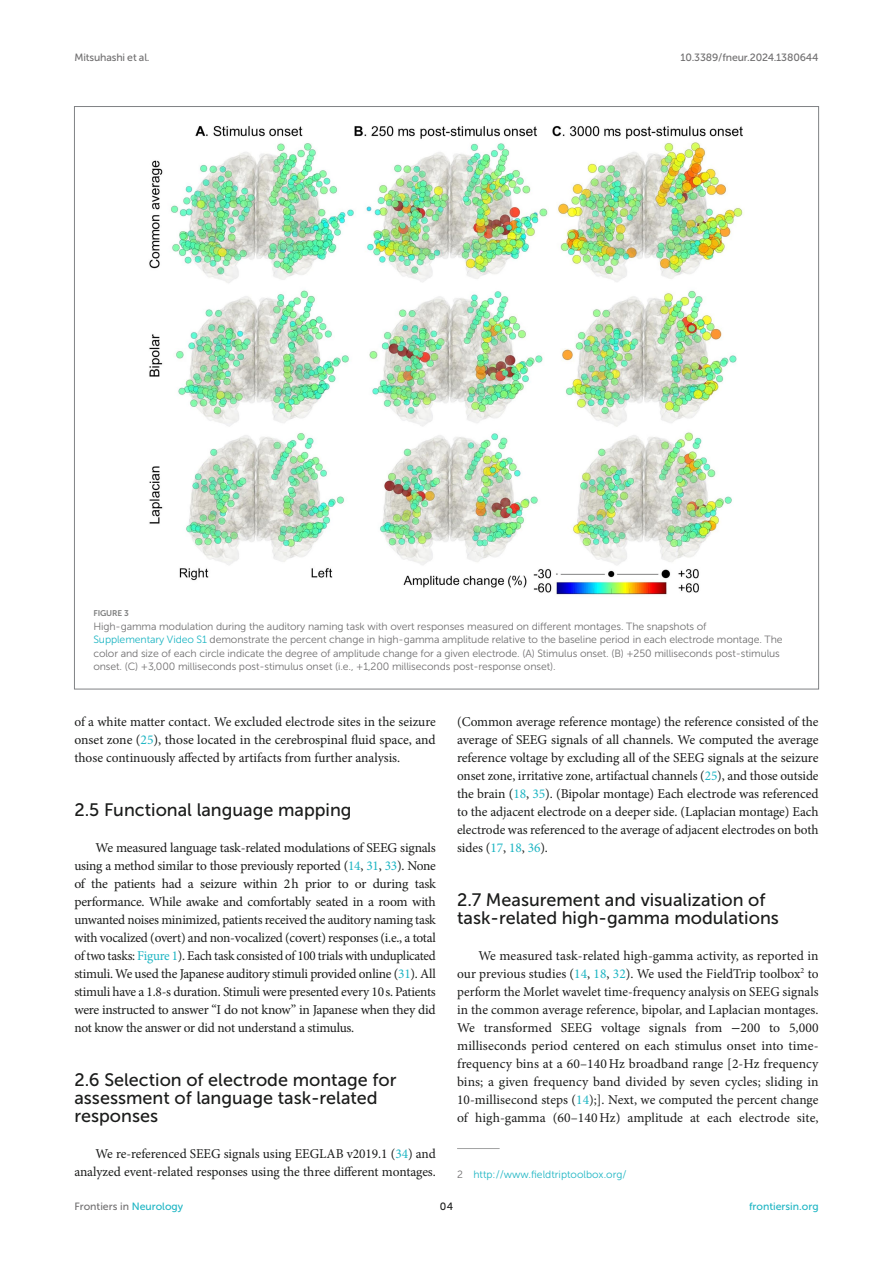
<style>
.page{position:relative;width:893px;height:1263px;background:#fff}
.page>*{position:absolute;margin:0;border:0;box-sizing:border-box;transform-origin:0 0}
.HEAD_2{font:18px/18px "Museo Sans 500";color:#1b1c1b}
.TEXT_FLUSH{font:13.5px/18px "Minion Pro";letter-spacing:-.005em;color:#1b1c1b;text-align:justify}
.FIG_LEG{font:10.5px/13.5px "Museo Sans 300";letter-spacing:-.01em;color:#706f70}
.t1{font:10.5px "Museo Sans 500";letter-spacing:-.015em;color:#706f70}
.FOOTNOTE{font:10.5px "Museo Sans 300";color:#1db5c3}
.t2{font:10.5px "Museo Sans 500";color:#1db5c3}
.t3{font:10.5px "Museo Sans 500";color:#1b1c1b}
.FIG_HD{font:8.25px "Museo Sans 700";letter-spacing:-.01em;color:#7e7f7f}
.s1{color:#1db5c3}
.s2{font-family:"STIX General"}
.s3{color:#706f70}
</style>
<div class="page">
<img style="left:149px;top:125px;width:595px;height:470px">
<hr style="left:457px;top:1148px;width:43px;height:1px;background:#a2a3a3">
<p class="t1" style="left:74px;top:51px;width:77px">Mitsuhashi et al.</p>
<p class="t1" style="left:680px;top:51px;width:140px">10.3389/fneur.2024.1380644</p>
<p class="FIG_HD" style="left:93px;top:609px;width:37px">FIGURE 3</p>
<p class="FIG_LEG" style="left:93px;top:619px;width:691px">High-gamma modulation during the auditory naming task with overt responses measured on different montages. The snapshots of<br><span class="s1">Supplementary Video S1</span> demonstrate the percent change in high-gamma amplitude relative to the baseline period in each electrode montage. The color and size of each circle indicate the degree of amplitude change for a given electrode. (A) Stimulus onset. (B) +250 milliseconds post-stimulus onset. (C) +3,000 milliseconds post-stimulus onset (i.e., +1,200 milliseconds post-response onset).</p>
<p class="TEXT_FLUSH" style="left:74px;top:713px;width:363px">of a white matter contact. We excluded electrode sites in the seizure onset zone (<span class="s1">25</span>), those located in the cerebrospinal fluid space, and those continuously affected by artifacts from further analysis.</p>
<p class="HEAD_2" style="left:74px;top:801px;width:279px">2.5 Functional language mapping</p>
<p class="TEXT_FLUSH" style="left:74px;top:839px;width:363px;text-indent:21px">We measured language task-related modulations of SEEG signals using a method similar to those previously reported (<span class="s1">14</span>, <span class="s1">31</span>, <span class="s1">33</span>). None of the patients had a seizure within 2h prior to or during task performance. While awake and comfortably seated in a room with unwanted noises minimized, patients received the auditory naming task with vocalized (overt) and non-vocalized (covert) responses (i.e., a total of two tasks: <span class="s1">Figure 1</span>). Each task consisted of 100 trials with unduplicated stimuli. We used the Japanese auditory stimuli provided online (<span class="s1">31</span>). All stimuli have a 1.8-s duration. Stimuli were presented every 10s. Patients were instructed to answer “I do not know” in Japanese when they did not know the answer or did not understand a stimulus.</p>
<p class="HEAD_2" style="left:74px;top:1071px;width:324px">2.6 Selection of electrode montage for assessment of language task-related responses</p>
<p class="TEXT_FLUSH" style="left:74px;top:1145px;width:363px;text-align:right">We re-referenced SEEG signals using EEGLAB v2019.1 (<span class="s1">34</span>) and analyzed event-related responses using the three different montages.</p>
<p class="TEXT_FLUSH" style="left:457px;top:713px;width:363px">(Common average reference montage) the reference consisted of the average of SEEG signals of all channels. We computed the average reference voltage by excluding all of the SEEG signals at the seizure onset zone, irritative zone, artifactual channels (<span class="s1">25</span>), and those outside the brain (<span class="s1">18</span>, <span class="s1">35</span>). (Bipolar montage) Each electrode was referenced to the adjacent electrode on a deeper side. (Laplacian montage) Each electrode was referenced to the average of adjacent electrodes on both sides (<span class="s1">17</span>, <span class="s1">18</span>, <span class="s1">36</span>).</p>
<p class="HEAD_2" style="left:457px;top:891px;width:323px">2.7 Measurement and visualization of task-related high-gamma modulations</p>
<p class="TEXT_FLUSH" style="left:457px;top:947px;width:363px;text-indent:21px">We measured task-related high-gamma activity, as reported in our previous studies (<span class="s1">14</span>, <span class="s1">18</span>, <span class="s1">32</span>). We used the FieldTrip toolbox<sup>2</sup> to perform the Morlet wavelet time-frequency analysis on SEEG signals in the common average reference, bipolar, and Laplacian montages.<br>We transformed SEEG voltage signals from <span class="s2">−</span>200 to 5,000 milliseconds period centered on each stimulus onset into time&shy;frequency bins at a 60–140Hz broadband range [2-Hz frequency bins; a given frequency band divided by seven cycles; sliding in 10-millisecond steps (<span class="s1">14</span>);]. Next, we computed the percent change of high-gamma (60–140Hz) amplitude at each electrode site,</p>
<p class="FOOTNOTE" style="left:457px;top:1169px;width:171px"><span class="s3">2</span> http://www.fieldtriptoolbox.org/</p>
<p class="t1" style="left:74px;top:1200px;width:110px">Frontiers in <span class="s1">Neurology</span></p>
<p class="t3" style="left:440px;top:1200px;width:15px">04</p>
<p class="t2" style="left:749px;top:1200px;width:71px">frontiersin.org</p>
</div>
